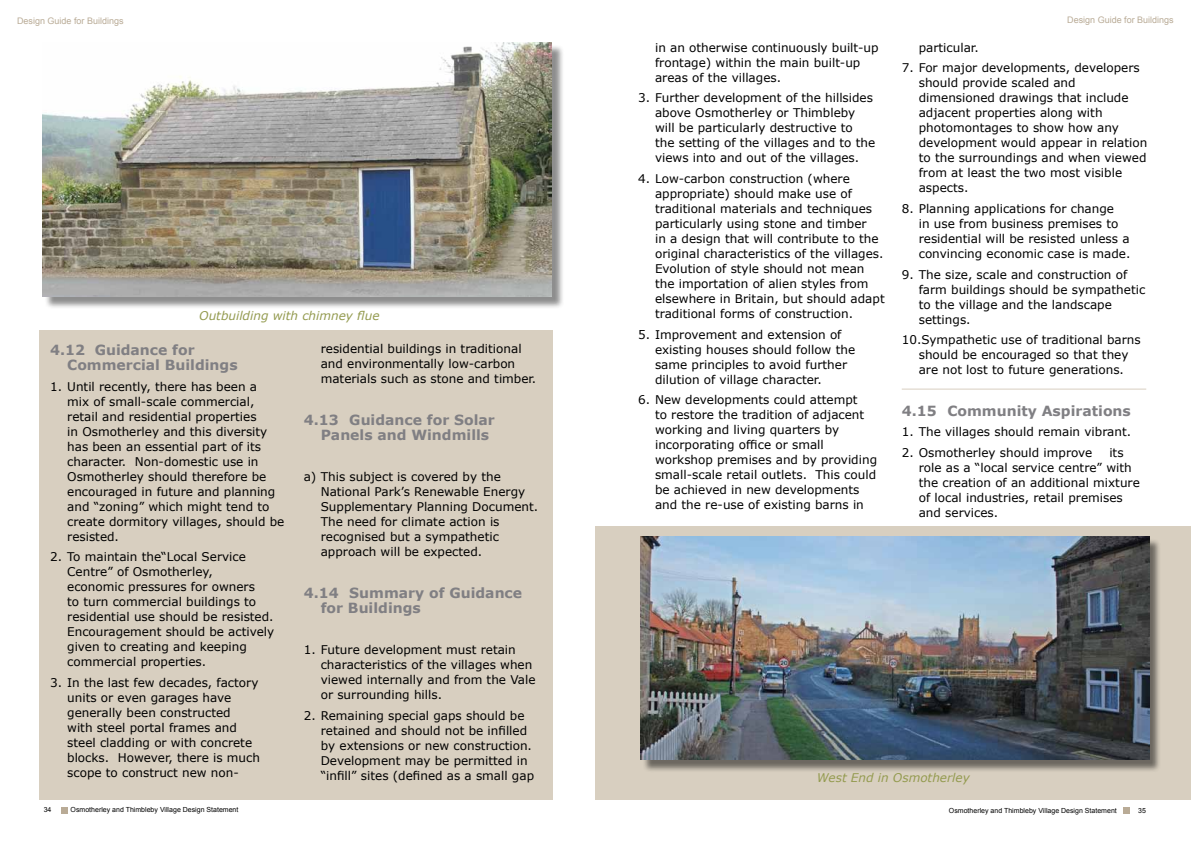
<style>
.page{position:relative;width:1191px;height:842px;background:#fff}
.page>*{position:absolute;margin:0;border:0;box-sizing:border-box;transform-origin:0 0}
.t1{font:700 14px/15px "Verdana";color:#807f83}
.t2{font:12px/15px "Verdana";color:#000}
.t3{font:italic 12px "Verdana";color:#949b50}
.t4{font:9px "Arial";color:#b9ab96}
.t5{font:7px "Arial";color:#000}
</style>
<div class="page">
<svg style="left:1124px;top:808px;width:6px;height:6px"></svg>
<svg style="left:62px;top:807px;width:6px;height:6px"></svg>
<div style="left:40px;top:330px;width:513px;height:469px;background:#d8cfc0"></div>
<div style="left:595px;top:526px;width:596px;height:273px;background:#d8cfc0"></div>
<hr style="left:901px;top:389px;width:245px;height:1px;background:#d8cfc0">
<div style="left:44px;top:44px;width:520px;height:265px;background:#000;opacity:.45"></div>
<img style="left:43px;top:43px;width:508px;height:254px">
<div style="left:642px;top:538px;width:519px;height:234px;background:#000;opacity:.5"></div>
<img style="left:641px;top:536px;width:508px;height:224px">
<p class="t4" style="left:17px;top:15px;width:108px">Design Guide for Buildings</p>
<p class="t4" style="left:1067px;top:14px;width:108px">Design Guide for Buildings</p>
<p class="t3" style="left:199px;top:308px;width:182px">Outbuilding with chimney flue</p>
<p class="t1" style="left:67px;top:342px;width:172px;text-indent:-17px">4.12 Guidance for<br>Commercial Buildings</p>
<p class="t2" style="left:67px;top:379px;width:219px;text-indent:-17px">1. Until recently, there has been a<br>mix of small-scale commercial, retail and residential properties<br>in Osmotherley and this diversity has been an essential part of its character. Non-domestic use in<br>Osmotherley should therefore be encouraged in future and planning and “zoning” which might tend to create dormitory villages, should be resisted.</p>
<p class="t2" style="left:67px;top:549px;width:208px;text-indent:-17px">2. To maintain the“Local Service<br>Centre” of Osmotherley,<br>economic pressures for owners<br>to turn commercial buildings to residential use should be resisted.<br>Encouragement should be actively given to creating and keeping commercial properties.</p>
<p class="t2" style="left:67px;top:675px;width:194px;text-indent:-17px">3. In the last few decades, factory units or even garages have generally been constructed<br>with steel portal frames and steel cladding or with concrete blocks. However, there is much scope to construct new non-</p>
<p class="t2" style="left:321px;top:341px;width:217px">residential buildings in traditional and environmentally low-carbon materials such as stone and timber.</p>
<p class="t1" style="left:321px;top:412px;width:176px;text-indent:-17px">4.13 Guidance for Solar<br>Panels and Windmills</p>
<p class="t2" style="left:321px;top:469px;width:219px;text-indent:-17px">a) This subject is covered by the<br>National Park’s Renewable Energy<br>Supplementary Planning Document.<br>The need for climate action is recognised but a sympathetic approach will be expected.</p>
<p class="t1" style="left:321px;top:585px;width:203px;text-indent:-17px">4.14 Summary of Guidance for Buildings</p>
<p class="t2" style="left:321px;top:642px;width:216px;text-indent:-17px">1. Future development must retain characteristics of the villages when viewed internally and from the Vale or surrounding hills.</p>
<p class="t2" style="left:321px;top:707px;width:215px;text-indent:-17px">2. Remaining special gaps should be retained and should not be infilled by extensions or new construction.<br>Development may be permitted in “infill” sites (defined as a small gap</p>
<p class="t2" style="left:655px;top:40px;width:225px">in an otherwise continuously built-up frontage) within the main built-up areas of the villages.</p>
<p class="t2" style="left:655px;top:90px;width:222px;text-indent:-17px">3. Further development of the hillsides above Osmotherley or Thimbleby will be particularly destructive to the setting of the villages and to the views into and out of the villages.</p>
<p class="t2" style="left:655px;top:171px;width:231px;text-indent:-17px">4. Low-carbon construction (where appropriate) should make use of traditional materials and techniques particularly using stone and timber<br>in a design that will contribute to the original characteristics of the villages.<br>Evolution of style should not mean the importation of alien styles from elsewhere in Britain, but should adapt traditional forms of construction.</p>
<p class="t2" style="left:655px;top:327px;width:202px;text-indent:-17px">5. Improvement and extension of existing houses should follow the same principles to avoid further dilution of village character.</p>
<p class="t2" style="left:655px;top:392px;width:224px;text-indent:-17px">6. New developments could attempt<br>to restore the tradition of adjacent working and living quarters by incorporating office or small workshop premises and by providing small-scale retail outlets. This could be achieved in new developments and the re-use of existing barns in</p>
<p class="t2" style="left:918px;top:40px;width:61px">particular.</p>
<p class="t2" style="left:918px;top:60px;width:230px;text-indent:-17px">7. For major developments, developers should provide scaled and dimensioned drawings that include adjacent properties along with photomontages to show how any development would appear in relation to the surroundings and when viewed from at least the two most visible aspects.</p>
<p class="t2" style="left:918px;top:201px;width:213px;text-indent:-17px">8. Planning applications for change<br>in use from business premises to residential will be resisted unless a convincing economic case is made.</p>
<p class="t2" style="left:918px;top:267px;width:228px;text-indent:-17px">9. The size, scale and construction of farm buildings should be sympathetic to the village and the landscape settings.</p>
<p class="t2" style="left:901px;top:332px;width:240px;text-align:center">10.Sympathetic use of traditional barns should be encouraged so that they<br>are not lost to future generations.</p>
<h3 class="t1" style="left:901px;top:403px;width:231px">4.15 Community Aspirations</h3>
<p class="t2" style="left:901px;top:424px;width:231px">1. The villages should remain vibrant.</p>
<p class="t2" style="left:901px;top:445px;width:192px">2. Osmotherley should improve</p>
<p class="t2" style="left:918px;top:445px;width:223px;text-indent:191px">its role as a “local service centre” with the creation of an additional mixture of local industries, retail premises and services.</p>
<p class="t3" style="left:816px;top:769px;width:155px">West End in Osmotherley</p>
<p class="t5" style="left:71px;top:805px;width:169px">Osmotherley and Thimbleby Village Design Statement</p>
<p class="t5" style="left:949px;top:806px;width:169px">Osmotherley and Thimbleby Village Design Statement</p>
<p class="t5" style="left:44px;top:805px;width:9px">34</p>
<p class="t5" style="left:1138px;top:806px;width:9px">35</p>
</div>
